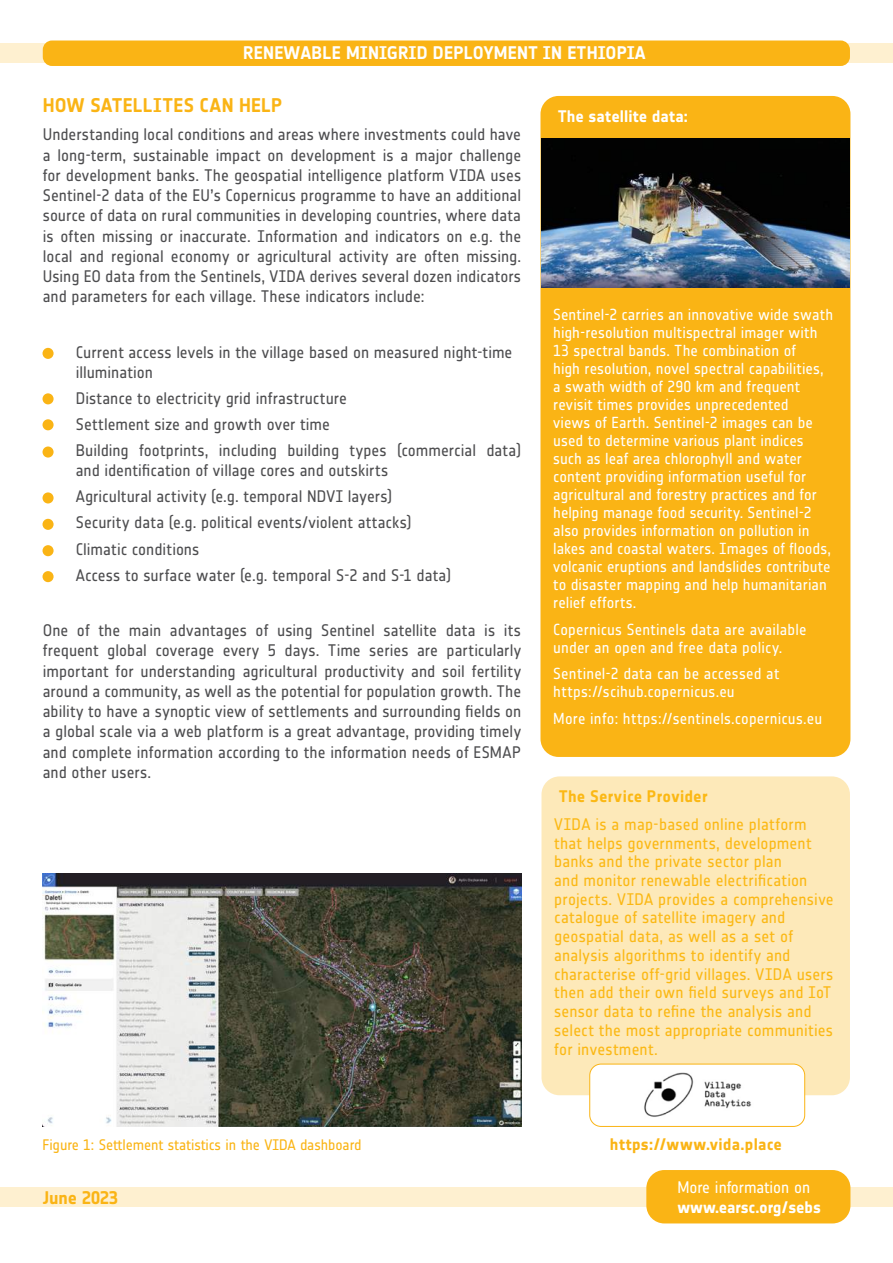
<style>
.page{position:relative;width:893px;height:1263px;background:#fff}
.page>*{position:absolute;margin:0;border:0;box-sizing:border-box;transform-origin:0 0}
.t1{font:700 19.5px "Notes Esa";letter-spacing:.01em;color:#fab415}
.t2{font:700 18px "Notes Esa";letter-spacing:.01em;color:#fff}
.t3{font:700 18px "Notes Esa";color:#fab415}
.t4{font:16.5px/20.2px "Notes Esa";color:#4d4d4f}
.t5{font:16.5px/18.8px "Notes Esa";letter-spacing:.01em;color:#fbb814}
.t6{font:700 16.5px "Notes Esa";color:#fff}
.t7{font:700 16.5px "Notes Esa";letter-spacing:.015em;color:#fab415}
.t8{font:700 16.5px "Notes Esa";letter-spacing:.01em;color:#fbb814}
.t9{font:16.5px "Notes Esa";letter-spacing:-.005em;color:#fff}
.t10{font:15.75px/18px "Notes Esa";letter-spacing:.005em;color:#fff}
.t11{font:15px "Notes Esa";letter-spacing:-.005em;color:#fab415}
</style>
<div class="page">
<div style="left:0;top:1187px;width:893px;height:19px;background:#fef0d0"></div>
<div style="left:540px;top:96px;width:310px;height:661px;background:#fab415;border-radius:18px"></div>
<img style="left:541px;top:138px;width:309px;height:149px">
<div style="left:646px;top:1170px;width:204px;height:53px;background:#fab415;border-radius:18px"></div>
<div style="left:0;top:44px;width:893px;height:19px;background:#fef0d0"></div>
<div style="left:43px;top:41px;width:807px;height:25px;background:#fab415;border-radius:9px"></div>
<div style="left:541px;top:776px;width:309px;height:319px;background:#fde9b9;border-radius:18px"></div>
<img style="left:591px;top:1065px;width:214px;height:61px">
<div style="left:589px;top:1063px;width:216px;height:64px;border:1px solid #fab415;border-radius:11px"></div>
<div style="left:43px;top:348px;width:11px;height:11px;background:#fab415;border-radius:50%"></div>
<div style="left:43px;top:393px;width:11px;height:11px;background:#fab415;border-radius:50%"></div>
<div style="left:43px;top:419px;width:11px;height:11px;background:#fab415;border-radius:50%"></div>
<div style="left:43px;top:446px;width:11px;height:12px;background:#fab415;border-radius:50%"></div>
<div style="left:43px;top:492px;width:11px;height:11px;background:#fab415;border-radius:50%"></div>
<div style="left:43px;top:519px;width:11px;height:11px;background:#fab415;border-radius:50%"></div>
<div style="left:43px;top:545px;width:11px;height:11px;background:#fab415;border-radius:50%"></div>
<div style="left:43px;top:571px;width:11px;height:11px;background:#fab415;border-radius:50%"></div>
<img style="left:43px;top:873px;width:478px;height:254px">
<p class="t2" style="left:243px;top:42px;width:404px">RENEWABLE MINIGRID DEPLOYMENT IN ETHIOPIA</p>
<p class="t1" style="left:43px;top:93px;width:241px">HOW SATELLITES CAN HELP</p>
<p class="t4" style="left:43px;top:125px;width:480px;text-align:justify">Understanding local conditions and areas where investments could have a long-term, sustainable impact on development is a major challenge for development banks. The geospatial intelligence platform VIDA uses Sentinel-2 data of the EU’s Copernicus programme to have an additional source of data on rural communities in developing countries, where data is often missing or inaccurate. Information and indicators on e.g. the local and regional economy or agricultural activity are often missing.<br>Using EO data from the Sentinels, VIDA derives several dozen indicators and parameters for each village. These indicators include:</p>
<p class="t4" style="left:76px;top:342px;width:438px;line-height:19.8px">Current access levels in the village based on measured night-time illumination</p>
<p class="t4" style="left:76px;top:385px;width:447px;line-height:26.2px">Distance to electricity grid infrastructure<br>Settlement size and growth over time<br>Building footprints, including building types (commercial data)</p>
<p class="t4" style="left:76px;top:457px;width:377px;line-height:26.2px">and identification of village cores and outskirts Agricultural activity (e.g. temporal NDVI layers)<br>Security data (e.g. political events/violent attacks)<br>Climatic conditions<br>Access to surface water (e.g. temporal S-2 and S-1 data)</p>
<p class="t4" style="left:43px;top:620px;width:480px;text-align:justify">One of the main advantages of using Sentinel satellite data is its frequent global coverage every 5 days. Time series are particularly important for understanding agricultural productivity and soil fertility around a community, as well as the potential for population growth. The ability to have a synoptic view of settlements and surrounding fields on a global scale via a web platform is a great advantage, providing timely and complete information according to the information needs of ESMAP and other users.</p>
<p class="t6" style="left:558px;top:107px;width:132px">The satellite data:</p>
<p class="t10" style="left:553px;top:306px;width:281px">Sentinel-2 carries an innovative wide swath high-resolution multispectral imager with 13 spectral bands. The combination of<br>high resolution, novel spectral capabilities, a swath width of 290 km and frequent revisit times provides unprecedented<br>views of Earth. Sentinel-2 images can be used to determine various plant indices such as leaf area chlorophyll and water content providing information useful for agricultural and forestry practices and for helping manage food security. Sentinel-2 also provides information on pollution in lakes and coastal waters. Images of floods, volcanic eruptions and landslides contribute to disaster mapping and help humanitarian relief efforts.</p>
<p class="t10" style="left:553px;top:620px;width:255px">Copernicus Sentinels data are available under an open and free data policy.</p>
<p class="t10" style="left:553px;top:665px;width:228px">Sentinel-2 data can be accessed at https://scihub.copernicus.eu</p>
<p class="t10" style="left:553px;top:709px;width:270px">More info: https://sentinels.copernicus.eu</p>
<p class="t8" style="left:559px;top:787px;width:150px">The Service Provider</p>
<p class="t5" style="left:554px;top:815px;width:281px">VIDA is a map-based online platform that helps governments, development banks and the private sector plan<br>and monitor renewable electrification projects. VIDA provides a comprehensive catalogue of satellite imagery and geospatial data, as well as a set of analysis algorithms to identify and characterise off-grid villages. VIDA users then add their own field surveys and IoT sensor data to refine the analysis and select the most appropriate communities for investment.</p>
<p class="t11" style="left:43px;top:1136px;width:320px">Figure 1: Settlement statistics in the VIDA dashboard</p>
<p class="t3" style="left:43px;top:1187px;width:77px">June 2023</p>
<p class="t7" style="left:610px;top:1134px;width:174px">https://www.vida.place</p>
<p class="t9" style="left:677px;top:1177px;width:134px">More information on</p>
<p class="t6" style="left:677px;top:1197px;width:145px">www.earsc.org/sebs</p>
</div>
